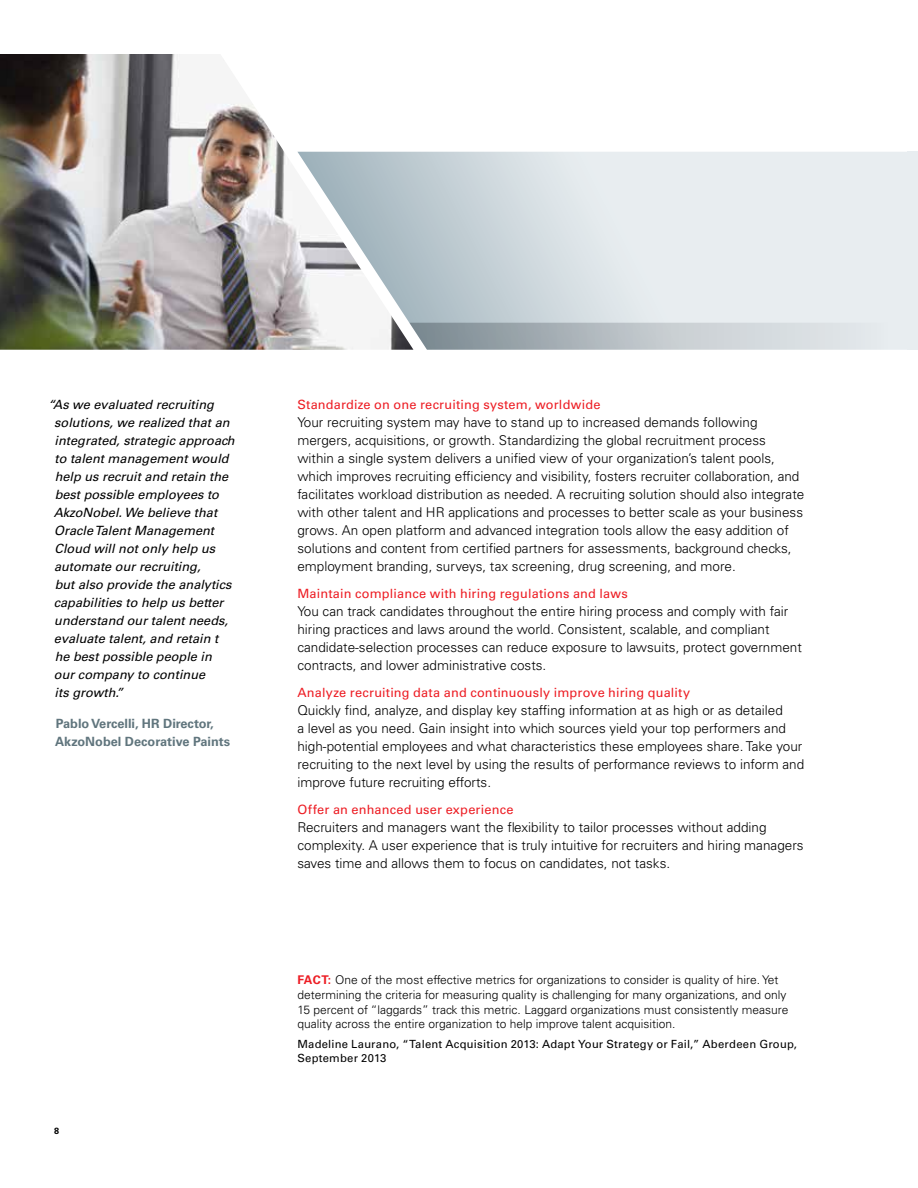
<style>
.page{position:relative;width:918px;height:1188px;background:#fff}
.page>*{position:absolute;margin:0;border:0;box-sizing:border-box;transform-origin:0 0}
.t1{font:300 13.5px/18px "Univers LT Std";color:#000}
.t2{font:italic 12.75px/18px "Univers LT Std";color:#000}
.t3{font:12.75px "Univers LT Std";letter-spacing:.015em;color:#ed1d24}
.t4{font:700 12.75px/18px "Univers LT Std";color:#60757d}
.t5{font:300 12px/14.7px "Univers LT Std";color:#000}
.t6{font:11.25px/13.5px "Univers LT Std";letter-spacing:.02em;color:#000}
.t7{font:700 9px "Univers LT Std";color:#000}
.s1{font-weight:700;color:#ed1d24}
</style>
<div class="page">
<svg style="left:413px;top:152px;width:495px;height:171px"></svg>
<svg style="left:413px;top:323px;width:495px;height:27px"></svg>
<div style="left:908px;top:152px;width:10px;height:198px;background:#e8edf0"></div>
<img style="left:0;top:54px;width:413px;height:296px">
<p class="t2" style="left:54px;top:395px;width:182px;text-indent:-6px">“As we evaluated recruiting solutions, we realized that an integrated, strategic approach to talent management would help us recruit and retain the best possible employees to<br>AkzoNobel. We believe that<br>Oracle Talent Management<br>Cloud will not only help us automate our recruiting,<br>but also provide the analytics capabilities to help us better understand our talent needs, evaluate talent, and retain t he best possible people in our company to continue<br>its growth.”</p>
<p class="t4" style="left:55px;top:715px;width:177px">Pablo Vercelli, HR Director,<br>AkzoNobel Decorative Paints</p>
<p class="t7" style="left:54px;top:1126px;width:7px">8</p>
<p class="t3" style="left:297px;top:397px;width:305px">Standardize on one recruiting system, worldwide</p>
<p class="t1" style="left:297px;top:413px;width:508px">Your recruiting system may have to stand up to increased demands following mergers, acquisitions, or growth. Standardizing the global recruitment process within a single system delivers a unified view of your organization’s talent pools, which improves recruiting efficiency and visibility, fosters recruiter collaboration, and facilitates workload distribution as needed. A recruiting solution should also integrate with other talent and HR applications and processes to better scale as your business grows. An open platform and advanced integration tools allow the easy addition of solutions and content from certified partners for assessments, background checks, employment branding, surveys, tax screening, drug screening, and more.</p>
<p class="t3" style="left:297px;top:586px;width:332px">Maintain compliance with hiring regulations and laws</p>
<p class="t1" style="left:297px;top:602px;width:506px">You can track candidates throughout the entire hiring process and comply with fair hiring practices and laws around the world. Consistent, scalable, and compliant candidate-selection processes can reduce exposure to lawsuits, protect government contracts, and lower administrative costs.</p>
<p class="t3" style="left:297px;top:685px;width:394px">Analyze recruiting data and continuously improve hiring quality</p>
<p class="t1" style="left:297px;top:701px;width:508px">Quickly find, analyze, and display key staffing information at as high or as detailed<br>a level as you need. Gain insight into which sources yield your top performers and high-potential employees and what characteristics these employees share. Take your recruiting to the next level by using the results of performance reviews to inform and improve future recruiting efforts.</p>
<p class="t3" style="left:297px;top:801px;width:218px">Offer an enhanced user experience</p>
<p class="t1" style="left:297px;top:818px;width:508px">Recruiters and managers want the flexibility to tailor processes without adding complexity. A user experience that is truly intuitive for recruiters and hiring managers saves time and allows them to focus on candidates, not tasks.</p>
<p class="t5" style="left:297px;top:973px;width:492px"><span class="s1">FACT:</span> One of the most effective metrics for organizations to consider is quality of hire. Yet determining the criteria for measuring quality is challenging for many organizations, and only 15 percent of “laggards” track this metric. Laggard organizations must consistently measure quality across the entire organization to help improve talent acquisition.</p>
<p class="t6" style="left:297px;top:1037px;width:501px">Madeline Laurano, “Talent Acquisition 2013: Adapt Your Strategy or Fail,” Aberdeen Group,<br>September 2013</p>
</div>
